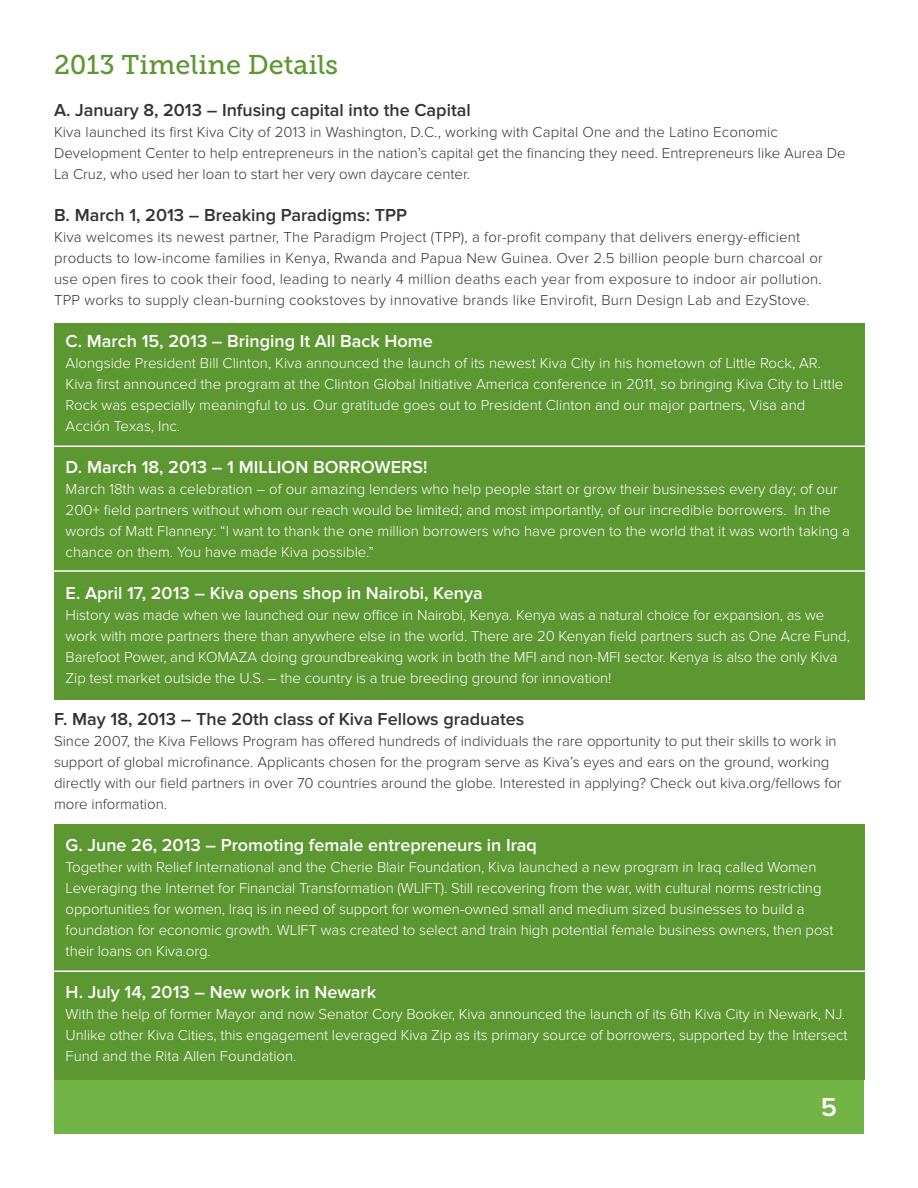
<style>
.page{position:relative;width:918px;height:1188px;background:#fff}
.page>*{position:absolute;margin:0;border:0;box-sizing:border-box;transform-origin:0 0}
.t1{font:27px "Museo Slab 500";color:#5c9731}
.t2{font:600 27px "Proxima Nova";color:#fff}
.t3{font:600 18px "Proxima Nova";color:#fff}
.t4{font:600 18px "Proxima Nova";color:#323332}
.t5{font:300 15px/21px "Proxima Nova";letter-spacing:-.005em;color:#fff}
.t6{font:300 15px/21px "Proxima Nova";color:#323332}
</style>
<div class="page">
<div style="left:54px;top:1080px;width:810px;height:54px;background:#73b446"></div>
<div style="left:54px;top:824px;width:811px;height:256px;background:#5c9731"></div>
<div style="left:54px;top:323px;width:811px;height:377px;background:#5c9731"></div>
<hr style="left:50px;top:446px;width:824px;height:1px;background:#fff">
<hr style="left:50px;top:570px;width:824px;height:2px;background:#fff">
<hr style="left:50px;top:970px;width:824px;height:2px;background:#fff">
<h1 class="t1" style="left:54px;top:50px;width:286px">2013 Timeline Details</h1>
<p class="t4" style="left:54px;top:100px;width:418px">A. January 8, 2013 – Infusing capital into the Capital</p>
<p class="t6" style="left:54px;top:122px;width:793px">Kiva launched its first Kiva City of 2013 in Washington, D.C., working with Capital One and the Latino Economic<br>Development Center to help entrepreneurs in the nation’s capital get the financing they need. Entrepreneurs like Aurea De<br>La Cruz, who used her loan to start her very own daycare center.</p>
<p class="t4" style="left:54px;top:205px;width:355px">B. March 1, 2013 – Breaking Paradigms: TPP</p>
<p class="t6" style="left:54px;top:227px;width:771px">Kiva welcomes its newest partner, The Paradigm Project (TPP), a for-profit company that delivers energy-efficient products to low-income families in Kenya, Rwanda and Papua New Guinea. Over 2.5 billion people burn charcoal or use open fires to cook their food, leading to nearly 4 million deaths each year from exposure to indoor air pollution.<br>TPP works to supply clean-burning cookstoves by innovative brands like Envirofit, Burn Design Lab and EzyStove.</p>
<p class="t3" style="left:66px;top:331px;width:369px">C. March 15, 2013 – Bringing It All Back Home</p>
<p class="t5" style="left:66px;top:353px;width:779px">Alongside President Bill Clinton, Kiva announced the launch of its newest Kiva City in his hometown of Little Rock, AR.<br>Kiva first announced the program at the Clinton Global Initiative America conference in 2011, so bringing Kiva City to Little Rock was especially meaningful to us. Our gratitude goes out to President Clinton and our major partners, Visa and Acción Texas, Inc.</p>
<p class="t3" style="left:66px;top:457px;width:363px">D. March 18, 2013 – 1 MILLION BORROWERS!</p>
<p class="t5" style="left:66px;top:479px;width:786px">March 18th was a celebration – of our amazing lenders who help people start or grow their businesses every day; of our 200+ field partners without whom our reach would be limited; and most importantly, of our incredible borrowers. In the words of Matt Flannery: “I want to thank the one million borrowers who have proven to the world that it was worth taking a chance on them. You have made Kiva possible.”</p>
<p class="t3" style="left:66px;top:583px;width:419px">E. April 17, 2013 – Kiva opens shop in Nairobi, Kenya</p>
<p class="t5" style="left:66px;top:605px;width:786px">History was made when we launched our new office in Nairobi, Kenya. Kenya was a natural choice for expansion, as we work with more partners there than anywhere else in the world. There are 20 Kenyan field partners such as One Acre Fund, Barefoot Power, and KOMAZA doing groundbreaking work in both the MFI and non-MFI sector. Kenya is also the only Kiva Zip test market outside the U.S. – the country is a true breeding ground for innovation!</p>
<p class="t4" style="left:54px;top:709px;width:472px">F. May 18, 2013 – The 20th class of Kiva Fellows graduates</p>
<p class="t6" style="left:54px;top:731px;width:789px">Since 2007, the Kiva Fellows Program has offered hundreds of individuals the rare opportunity to put their skills to work in support of global microfinance. Applicants chosen for the program serve as Kiva’s eyes and ears on the ground, working directly with our field partners in over 70 countries around the globe. Interested in applying? Check out kiva.org/fellows for more information.</p>
<p class="t3" style="left:66px;top:835px;width:473px">G. June 26, 2013 – Promoting female entrepreneurs in Iraq</p>
<p class="t5" style="left:66px;top:857px;width:769px">Together with Relief International and the Cherie Blair Foundation, Kiva launched a new program in Iraq called Women Leveraging the Internet for Financial Transformation (WLIFT). Still recovering from the war, with cultural norms restricting opportunities for women, Iraq is in need of support for women-owned small and medium sized businesses to build a foundation for economic growth. WLIFT was created to select and train high potential female business owners, then post their loans on Kiva.org.</p>
<p class="t3" style="left:66px;top:982px;width:312px">H. July 14, 2013 – New work in Newark</p>
<p class="t5" style="left:66px;top:1004px;width:783px">With the help of former Mayor and now Senator Cory Booker, Kiva announced the launch of its 6th Kiva City in Newark, NJ.<br>Unlike other Kiva Cities, this engagement leveraged Kiva Zip as its primary source of borrowers, supported by the Intersect<br>Fund and the Rita Allen Foundation.</p>
<h1 class="t2" style="left:821px;top:1092px;width:18px">5</h1>
</div>
